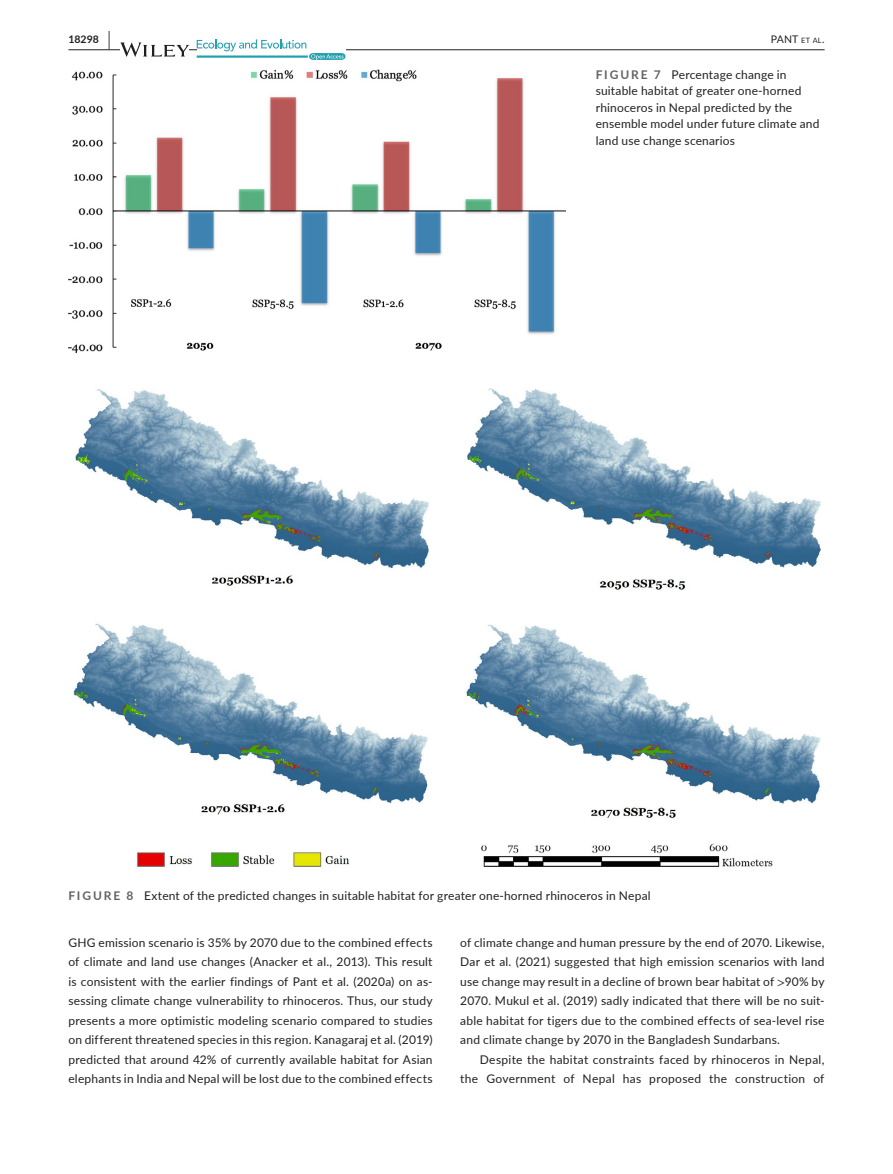
<style>
.page{position:relative;width:893px;height:1174px;background:#fff}
.page>*{position:absolute;margin:0;border:0;box-sizing:border-box;transform-origin:0 0}
.t1{font:12px/19.5px "Lato";letter-spacing:.015em;color:#231f20;text-align:justify}
.t2{font:10.5px "Lato";color:#231f20}
.t3{font:700 10.5px "Lato";color:#231f20}
.s1{font-size:19.5px}
.s2{font-size:7.35px}
.s3{font-weight:700;color:#636366}
.s4{font-family:"STIX"}
</style>
<div class="page">
<hr style="left:68px;top:49px;width:756px;height:1px;background:#231f20">
<svg style="left:120px;top:42px;width:69px;height:15px"></svg>
<svg style="left:197px;top:39px;width:148px;height:21px"></svg>
<img style="left:68px;top:69px;width:498px;height:284px">
<img style="left:72px;top:389px;width:749px;height:478px">
<p class="t3" style="left:68px;top:31px;width:43px">18298 <span class="s1">|</span></p>
<p class="t2" style="left:771px;top:31px;width:55px">PANT <span class="s2">et al</span>.</p>
<p class="t1" style="left:596px;top:66px;width:225px;line-height:16.5px;text-align:left"><span class="s3">FIGURE 7</span> Percentage change in suitable habitat of greater one-horned rhinoceros in Nepal predicted by the ensemble model under future climate and land use change scenarios</p>
<p class="t1" style="left:68px;top:885px;width:584px"><span class="s3">FIGURE 8</span> Extent of the predicted changes in suitable habitat for greater one-horned rhinoceros in Nepal</p>
<p class="t1" style="left:68px;top:932px;width:366px">GHG emission scenario is 35% by 2070 due to the combined effects of climate and land use changes (Anacker et al., 2013). This result is consistent with the earlier findings of Pant et al. (2020a) on as&shy;sessing climate change vulnerability to rhinoceros. Thus, our study presents a more optimistic modeling scenario compared to studies on different threatened species in this region. Kanagaraj et al. (2019) predicted that around 42% of currently available habitat for Asian elephants in India and Nepal will be lost due to the combined effects</p>
<p class="t1" style="left:460px;top:932px;width:366px">of climate change and human pressure by the end of 2070. Likewise, Dar et al. (2021) suggested that high emission scenarios with land use change may result in a decline of brown bear habitat of <span class="s4">&gt;</span>90% by 2070. Mukul et al. (2019) sadly indicated that there will be no suit&shy;able habitat for tigers due to the combined effects of sea-level rise and climate change by 2070 in the Bangladesh Sundarbans.</p>
<p class="t1" style="left:460px;top:1049px;width:366px;text-align:right">Despite the habitat constraints faced by rhinoceros in Nepal, the Government of Nepal has proposed the construction of</p>
</div>
